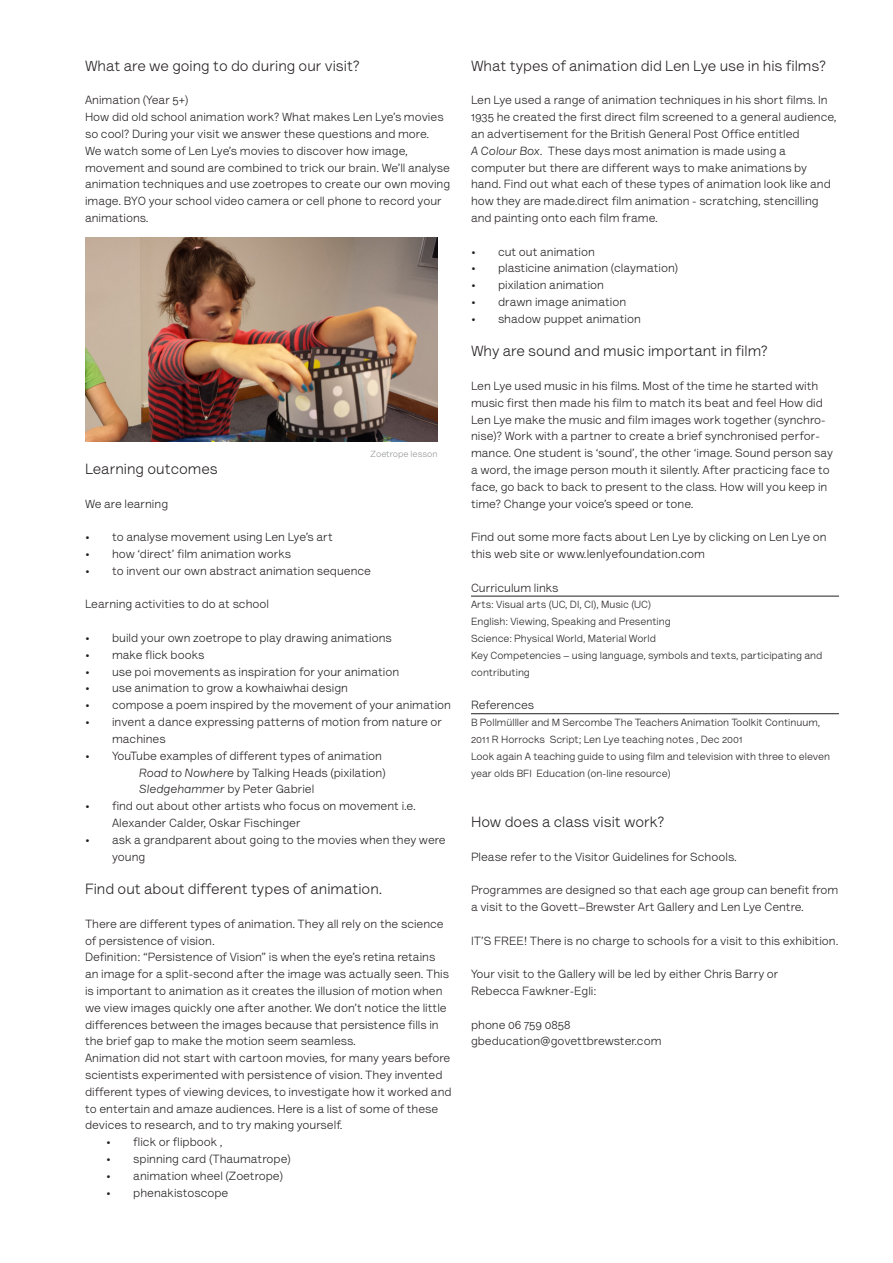
<style>
.page{position:relative;width:893px;height:1263px;background:#fff}
.page>*{position:absolute;margin:0;border:0;box-sizing:border-box;transform-origin:0 0}
.Heading{font:15px "Lettera Text Pro";color:#231f20}
.Bullet{font:12px/16.8px "Lettera Text Pro";color:#231f20}
.Details{font:12px "Lettera Text Pro";color:#231f20}
.t1{font:10.5px/16.8px "Lettera Text Pro";color:#231f20}
.t2{font:9px "Lettera Text Pro";color:#939598}
.s1{font-style:italic}
</style>
<div class="page">
<hr style="left:471px;top:596px;width:368px;height:1px;background:#231f20">
<hr style="left:471px;top:713px;width:368px;height:1px;background:#231f20">
<img style="left:85px;top:237px;width:352px;height:204px">
<p class="Heading" style="left:85px;top:55px;width:276px">What are we going to do during our visit?</p>
<p class="Bullet" style="left:85px;top:91px;width:105px">Animation (Year 5+)</p>
<p class="Bullet" style="left:85px;top:108px;width:367px">How did old school animation work? What makes Len Lye’s movies so cool? During your visit we answer these questions and more.<br>We watch some of Len Lye’s movies to discover how image, movement and sound are combined to trick our brain. We’ll analyse animation techniques and use zoetropes to create our own moving image. BYO your school video camera or cell phone to record your animations.</p>
<p class="t2" style="left:370px;top:448px;width:68px">Zoetrope lesson</p>
<p class="Heading" style="left:85px;top:458px;width:134px">Learning outcomes</p>
<p class="Bullet" style="left:85px;top:494px;width:85px">We are learning</p>
<p class="Bullet" style="left:85px;top:528px;width:249px">• to analyse movement using Len Lye’s art</p>
<p class="Bullet" style="left:85px;top:545px;width:208px">• how ‘direct’ film animation works</p>
<p class="Bullet" style="left:85px;top:561px;width:288px">• to invent our own abstract animation sequence</p>
<p class="Bullet" style="left:85px;top:595px;width:186px">Learning activities to do at school</p>
<p class="Bullet" style="left:85px;top:629px;width:308px">• build your own zoetrope to play drawing animations</p>
<p class="Bullet" style="left:85px;top:645px;width:121px">• make flick books</p>
<p class="Bullet" style="left:85px;top:662px;width:316px">• use poi movements as inspiration for your animation</p>
<p class="Bullet" style="left:85px;top:679px;width:264px">• use animation to grow a kowhaiwhai design</p>
<p class="Bullet" style="left:85px;top:696px;width:367px">• compose a poem inspired by the movement of your animation</p>
<p class="Bullet" style="left:112px;top:713px;width:331px;text-indent:-27px">• invent a dance expressing patterns of motion from nature or machines</p>
<p class="Bullet" style="left:85px;top:746px;width:299px">• YouTube examples of different types of animation</p>
<p class="Bullet" style="left:139px;top:763px;width:248px"><span class="s1">Road to Nowhere</span> by Talking Heads (pixilation)</p>
<p class="Bullet" style="left:139px;top:780px;width:177px"><span class="s1">Sledgehammer</span> by Peter Gabriel</p>
<p class="Bullet" style="left:112px;top:797px;width:305px;text-indent:-27px">• find out about other artists who focus on movement i.e.<br>Alexander Calder, Oskar Fischinger</p>
<p class="Bullet" style="left:112px;top:830px;width:335px;text-indent:-27px">• ask a grandparent about going to the movies when they were young</p>
<p class="Heading" style="left:85px;top:878px;width:299px">Find out about different types of animation.</p>
<p class="Bullet" style="left:85px;top:914px;width:360px">There are different types of animation. They all rely on the science of persistence of vision.</p>
<p class="Bullet" style="left:85px;top:948px;width:365px">Definition: “Persistence of Vision” is when the eye’s retina retains an image for a split-second after the image was actually seen. This is important to animation as it creates the illusion of motion when we view images quickly one after another. We don’t notice the little differences between the images because that persistence fills in the brief gap to make the motion seem seamless.</p>
<p class="Bullet" style="left:85px;top:1049px;width:368px">Animation did not start with cartoon movies, for many years before scientists experimented with persistence of vision. They invented different types of viewing devices, to investigate how it worked and to entertain and amaze audiences. Here is a list of some of these devices to research, and to try making yourself.</p>
<p class="Bullet" style="left:106px;top:1133px;width:118px">• flick or flipbook ,</p>
<p class="Bullet" style="left:106px;top:1149px;width:186px">• spinning card (Thaumatrope)</p>
<p class="Bullet" style="left:106px;top:1166px;width:178px">• animation wheel (Zoetrope)</p>
<p class="Bullet" style="left:106px;top:1183px;width:124px">• phenakistoscope</p>
<p class="Heading" style="left:471px;top:55px;width:356px">What types of animation did Len Lye use in his films?</p>
<p class="Bullet" style="left:471px;top:91px;width:367px">Len Lye used a range of animation techniques in his short films. In<br>1935 he created the first direct film screened to a general audience, an advertisement for the British General Post Office entitled</p>
<p class="Bullet" style="left:471px;top:141px;width:361px"><span class="s1">A Colour Box</span>. These days most animation is made using a computer but there are different ways to make animations by hand. Find out what each of these types of animation look like and how they are made.direct film animation - scratching, stencilling and painting onto each film frame.</p>
<p class="Bullet" style="left:471px;top:242px;width:125px">• cut out animation</p>
<p class="Bullet" style="left:471px;top:259px;width:209px">• plasticine animation (claymation)</p>
<p class="Bullet" style="left:471px;top:276px;width:135px">• pixilation animation</p>
<p class="Bullet" style="left:471px;top:293px;width:157px">• drawn image animation</p>
<p class="Bullet" style="left:471px;top:309px;width:171px">• shadow puppet animation</p>
<p class="Heading" style="left:471px;top:340px;width:298px">Why are sound and music important in film?</p>
<p class="Bullet" style="left:471px;top:377px;width:364px">Len Lye used music in his films. Most of the time he started with music first then made his film to match its beat and feel How did Len Lye make the music and film images work together (synchro&shy;nise)? Work with a partner to create a brief synchronised perfor&shy;mance. One student is ‘sound’, the other ‘image. Sound person say a word, the image person mouth it silently. After practicing face to face, go back to back to present to the class. How will you keep in time? Change your voice’s speed or tone.</p>
<p class="Bullet" style="left:471px;top:528px;width:357px">Find out some more facts about Len Lye by clicking on Len Lye on this web site or www.lenlyefoundation.com</p>
<p class="Details" style="left:471px;top:579px;width:89px">Curriculum links</p>
<p class="t1" style="left:471px;top:596px;width:182px">Arts: Visual arts (UC, DI, CI), Music (UC)</p>
<p class="t1" style="left:471px;top:612px;width:201px">English: Viewing, Speaking and Presenting</p>
<p class="t1" style="left:471px;top:629px;width:187px">Science: Physical World, Material World</p>
<p class="t1" style="left:471px;top:646px;width:353px">Key Competencies – using language, symbols and texts, participating and contributing</p>
<p class="Details" style="left:471px;top:696px;width:65px">References</p>
<p class="t1" style="left:471px;top:713px;width:351px">B Pollmülller and M Sercombe The Teachers Animation Toolkit Continuum,<br>2011 R Horrocks Script; Len Lye teaching notes , Dec 2001</p>
<p class="t1" style="left:471px;top:747px;width:361px">Look again A teaching guide to using film and television with three to eleven year olds BFI Education (on-line resource)</p>
<p class="Heading" style="left:471px;top:811px;width:195px">How does a class visit work?</p>
<p class="Bullet" style="left:471px;top:847px;width:267px">Please refer to the Visitor Guidelines for Schools.</p>
<p class="Bullet" style="left:471px;top:881px;width:369px">Programmes are designed so that each age group can benefit from a visit to the Govett–Brewster Art Gallery and Len Lye Centre.</p>
<p class="Bullet" style="left:471px;top:931px;width:369px">IT’S FREE! There is no charge to schools for a visit to this exhibition.</p>
<p class="Bullet" style="left:471px;top:965px;width:309px">Your visit to the Gallery will be led by either Chris Barry or<br>Rebecca Fawkner-Egli:</p>
<p class="Bullet" style="left:471px;top:1015px;width:101px">phone 06 759 0858</p>
<p class="Bullet" style="left:471px;top:1032px;width:192px">gbeducation@govettbrewster.com</p>
</div>
